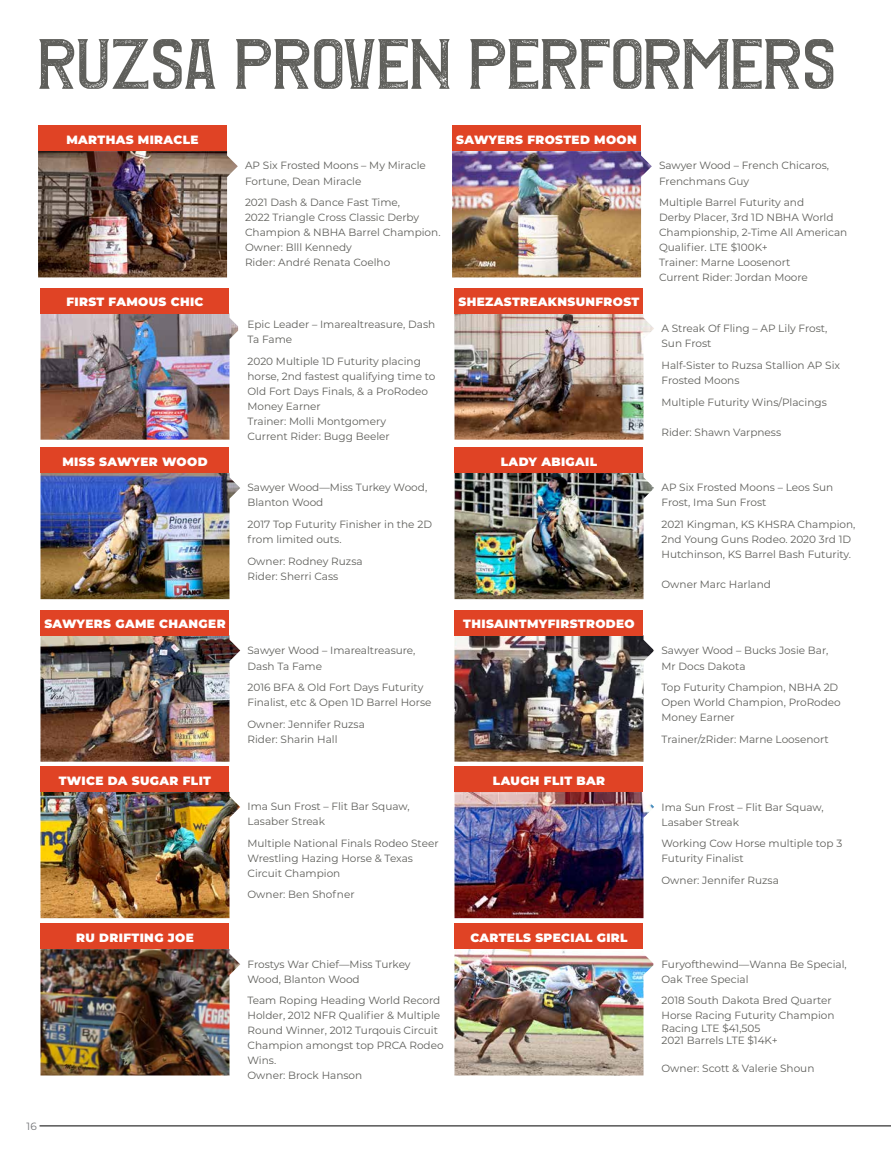
<style>
.page{position:relative;width:891px;height:1161px;background:#fff}
.page>*{position:absolute;margin:0;border:0;box-sizing:border-box;transform-origin:0 0}
.t1{font:69px "Classique Aged";color:#5f5f5b}
.t2{font:900 12px "Montserrat";letter-spacing:.03em;color:#fff}
.t3{font:10.5px/15px "Montserrat";color:#5f5f5b}
.t4{font:10.5px "Montserrat";color:#717275}
</style>
<div class="page">
<hr style="left:40px;top:1126px;width:851px;height:1px;background:#000">
<img style="left:38px;top:151px;width:200px;height:126px">
<div style="left:38px;top:126px;width:189px;height:25px;background:#e04325"></div>
<img style="left:452px;top:151px;width:200px;height:126px">
<div style="left:452px;top:126px;width:189px;height:25px;background:#e04325"></div>
<img style="left:40px;top:313px;width:198px;height:127px">
<div style="left:40px;top:288px;width:190px;height:25px;background:#e04325"></div>
<img style="left:454px;top:313px;width:200px;height:127px">
<div style="left:454px;top:288px;width:190px;height:25px;background:#e04325"></div>
<img style="left:40px;top:473px;width:200px;height:126px">
<div style="left:40px;top:447px;width:190px;height:26px;background:#e04325"></div>
<img style="left:454px;top:473px;width:200px;height:126px">
<div style="left:454px;top:447px;width:190px;height:26px;background:#e04325"></div>
<img style="left:40px;top:635px;width:200px;height:127px">
<div style="left:40px;top:610px;width:190px;height:25px;background:#e04325"></div>
<img style="left:454px;top:635px;width:200px;height:127px">
<div style="left:454px;top:610px;width:190px;height:25px;background:#e04325"></div>
<img style="left:40px;top:792px;width:200px;height:126px">
<div style="left:40px;top:766px;width:190px;height:26px;background:#e04325"></div>
<img style="left:454px;top:792px;width:200px;height:126px">
<div style="left:454px;top:766px;width:190px;height:26px;background:#e04325"></div>
<img style="left:40px;top:949px;width:200px;height:127px">
<div style="left:40px;top:924px;width:190px;height:25px;background:#e04325"></div>
<img style="left:454px;top:949px;width:199px;height:127px">
<div style="left:454px;top:924px;width:190px;height:25px;background:#e04325"></div>
<hr style="left:890px;top:0;width:1px;height:108px;background:#837198">
<h1 class="t1" style="left:39px;top:25px;width:799px">RUZSA PROVEN PERFORMERS</h1>
<p class="t2" style="left:66px;top:131px;width:134px">MARTHAS MIRACLE</p>
<p class="t2" style="left:66px;top:293px;width:139px">FIRST FAMOUS CHIC</p>
<p class="t2" style="left:62px;top:453px;width:147px">MISS SAWYER WOOD</p>
<p class="t2" style="left:44px;top:615px;width:183px">SAWYERS GAME CHANGER</p>
<p class="t2" style="left:59px;top:772px;width:154px">TWICE DA SUGAR FLIT</p>
<p class="t2" style="left:76px;top:929px;width:119px">RU DRIFTING JOE</p>
<p class="t4" style="left:27px;top:1119px;width:12px">16</p>
<p class="t3" style="left:245px;top:158px;width:182px">AP Six Frosted Moons – My Miracle<br>Fortune, Dean Miracle</p>
<p class="t3" style="left:245px;top:195px;width:197px">2021 Dash &amp; Dance Fast Time,<br>2022 Triangle Cross Classic Derby<br>Champion &amp; NBHA Barrel Champion.<br>Owner: Blll Kennedy<br>Rider: André Renata Coelho</p>
<p class="t3" style="left:248px;top:316px;width:189px">Epic Leader – Imarealtreasure, Dash<br>Ta Fame</p>
<p class="t3" style="left:248px;top:353px;width:189px">2020 Multiple 1D Futurity placing horse, 2nd fastest qualifying time to<br>Old Fort Days Finals, &amp; a ProRodeo<br>Money Earner<br>Trainer: Molli Montgomery<br>Current Rider: Bugg Beeler</p>
<p class="t3" style="left:248px;top:480px;width:181px">Sawyer Wood—Miss Turkey Wood,<br>Blanton Wood</p>
<p class="t3" style="left:248px;top:516px;width:186px">2017 Top Futurity Finisher in the 2D from limited outs.</p>
<p class="t3" style="left:248px;top:553px;width:117px">Owner: Rodney Ruzsa<br>Rider: Sherri Cass</p>
<p class="t2" style="left:456px;top:131px;width:182px">SAWYERS FROSTED MOON</p>
<p class="t2" style="left:459px;top:293px;width:182px">SHEZASTREAKNSUNFROST</p>
<p class="t2" style="left:501px;top:453px;width:98px">LADY ABIGAIL</p>
<p class="t3" style="left:248px;top:643px;width:170px">Sawyer Wood – Imarealtreasure,<br>Dash Ta Fame</p>
<p class="t3" style="left:248px;top:680px;width:185px">2016 BFA &amp; Old Fort Days Futurity<br>Finalist, etc &amp; Open 1D Barrel Horse</p>
<p class="t3" style="left:248px;top:716px;width:119px">Owner: Jennifer Ruzsa<br>Rider: Sharin Hall</p>
<p class="t3" style="left:248px;top:798px;width:164px">Ima Sun Frost – Flit Bar Squaw,<br>Lasaber Streak</p>
<p class="t3" style="left:248px;top:835px;width:193px">Multiple National Finals Rodeo Steer<br>Wrestling Hazing Horse &amp; Texas<br>Circuit Champion</p>
<p class="t3" style="left:248px;top:887px;width:109px">Owner: Ben Shofner</p>
<p class="t3" style="left:248px;top:956px;width:165px">Frostys War Chief—Miss Turkey<br>Wood, Blanton Wood</p>
<p class="t3" style="left:248px;top:993px;width:198px">Team Roping Heading World Record<br>Holder, 2012 NFR Qualifier &amp; Multiple<br>Round Winner, 2012 Turqouis Circuit<br>Champion amongst top PRCA Rodeo<br>Wins.<br>Owner: Brock Hanson</p>
<p class="t2" style="left:463px;top:615px;width:173px">THISAINTMYFIRSTRODEO</p>
<p class="t2" style="left:493px;top:772px;width:114px">LAUGH FLIT BAR</p>
<p class="t2" style="left:470px;top:929px;width:159px">CARTELS SPECIAL GIRL</p>
<p class="t3" style="left:659px;top:158px;width:172px">Sawyer Wood – French Chicaros,<br>Frenchmans Guy</p>
<p class="t3" style="left:659px;top:195px;width:190px">Multiple Barrel Futurity and<br>Derby Placer, 3rd 1D NBHA World<br>Championship, 2-Time All American<br>Qualifier. LTE $100K+<br>Trainer: Marne Loosenort<br>Current Rider: Jordan Moore</p>
<p class="t3" style="left:662px;top:321px;width:168px">A Streak Of Fling – AP Lily Frost,<br>Sun Frost</p>
<p class="t3" style="left:662px;top:358px;width:180px">Half-Sister to Ruzsa Stallion AP Six<br>Frosted Moons</p>
<p class="t3" style="left:662px;top:394px;width:167px">Multiple Futurity Wins/Placings</p>
<p class="t3" style="left:662px;top:424px;width:121px">Rider: Shawn Varpness</p>
<p class="t3" style="left:662px;top:480px;width:173px">AP Six Frosted Moons – Leos Sun<br>Frost, Ima Sun Frost</p>
<p class="t3" style="left:662px;top:516px;width:195px">2021 Kingman, KS KHSRA Champion,<br>2nd Young Guns Rodeo. 2020 3rd 1D<br>Hutchinson, KS Barrel Bash Futurity.</p>
<p class="t3" style="left:662px;top:576px;width:111px">Owner Marc Harland</p>
<p class="t3" style="left:662px;top:643px;width:168px">Sawyer Wood – Bucks Josie Bar,<br>Mr Docs Dakota</p>
<p class="t3" style="left:662px;top:680px;width:181px">Top Futurity Champion, NBHA 2D<br>Open World Champion, ProRodeo<br>Money Earner</p>
<p class="t3" style="left:662px;top:731px;width:169px">Trainer/zRider: Marne Loosenort</p>
<p class="t3" style="left:662px;top:799px;width:164px">Ima Sun Frost – Flit Bar Squaw,<br>Lasaber Streak</p>
<p class="t3" style="left:662px;top:836px;width:182px">Working Cow Horse multiple top 3<br>Futurity Finalist</p>
<p class="t3" style="left:662px;top:872px;width:119px">Owner: Jennifer Ruzsa</p>
<p class="t3" style="left:662px;top:956px;width:187px">Furyofthewind—Wanna Be Special,<br>Oak Tree Special</p>
<p class="t3" style="left:662px;top:993px;width:175px">2018 South Dakota Bred Quarter<br>Horse Racing Futurity Champion</p>
<p class="t3" style="left:662px;top:1022px;width:118px;line-height:12.6px">Racing LTE $41,505<br>2021 Barrels LTE $14K+</p>
<p class="t3" style="left:662px;top:1061px;width:154px">Owner: Scott &amp; Valerie Shoun</p>
</div>
